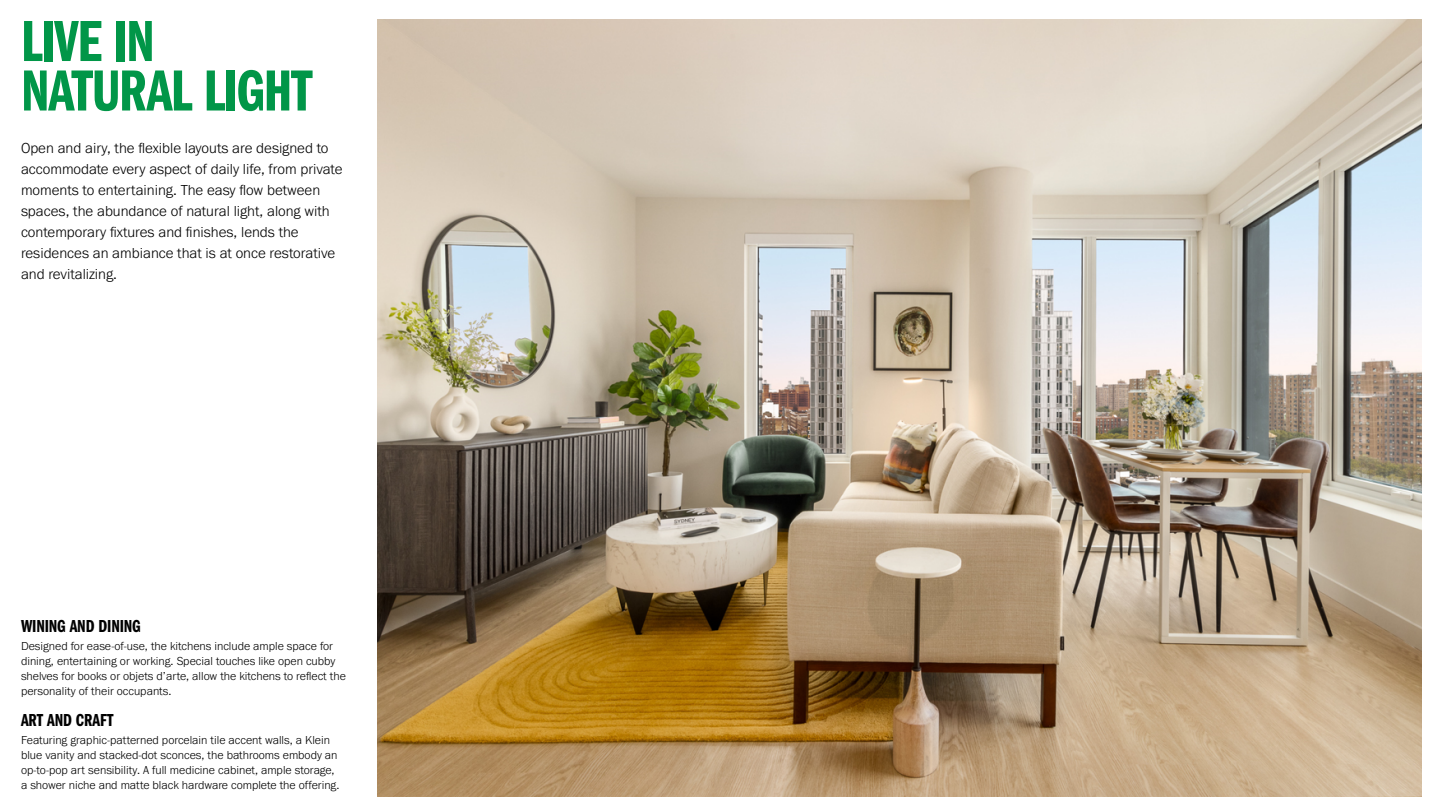
<style>
.page{position:relative;width:1440px;height:810px;background:#fff}
.page>*{position:absolute;margin:0;border:0;box-sizing:border-box;transform-origin:0 0}
.t1{font:60px/49.5px "Franklin Gothic URW Com Dem";letter-spacing:-.025em;color:#019648}
.t2{font:18px "Franklin Gothic URW Com Dem";letter-spacing:-.01em;color:#000}
.t3{font:300 15px/21px "Franklin Gothic URW";color:#000}
.t4{font:300 12px/15px "Franklin Gothic URW";color:#000}
</style>
<div class="page">
<img style="left:377px;top:19px;width:1044px;height:778px">
<h1 class="t1" style="left:21px;top:13px;width:293px">LIVE IN<br>NATURAL LIGHT</h1>
<p class="t3" style="left:21px;top:137px;width:323px">Open and airy, the flexible layouts are designed to accommodate every aspect of daily life, from private moments to entertaining. The easy flow between spaces, the abundance of natural light, along with contemporary fixtures and finishes, lends the residences an ambiance that is at once restorative and revitalizing.</p>
<h2 class="t2" style="left:21px;top:613px;width:121px">WINING AND DINING</h2>
<p class="t4" style="left:21px;top:638px;width:326px">Designed for ease-of-use, the kitchens include ample space for dining, entertaining or working. Special touches like open cubby shelves for books or objets d’arte, allow the kitchens to reflect the personality of their occupants.</p>
<h2 class="t2" style="left:21px;top:707px;width:94px">ART AND CRAFT</h2>
<p class="t4" style="left:21px;top:732px;width:320px">Featuring graphic-patterned porcelain tile accent walls, a Klein blue vanity and stacked-dot sconces, the bathrooms embody an op-to-pop art sensibility. A full medicine cabinet, ample storage, a shower niche and matte black hardware complete the offering.</p>
</div>
